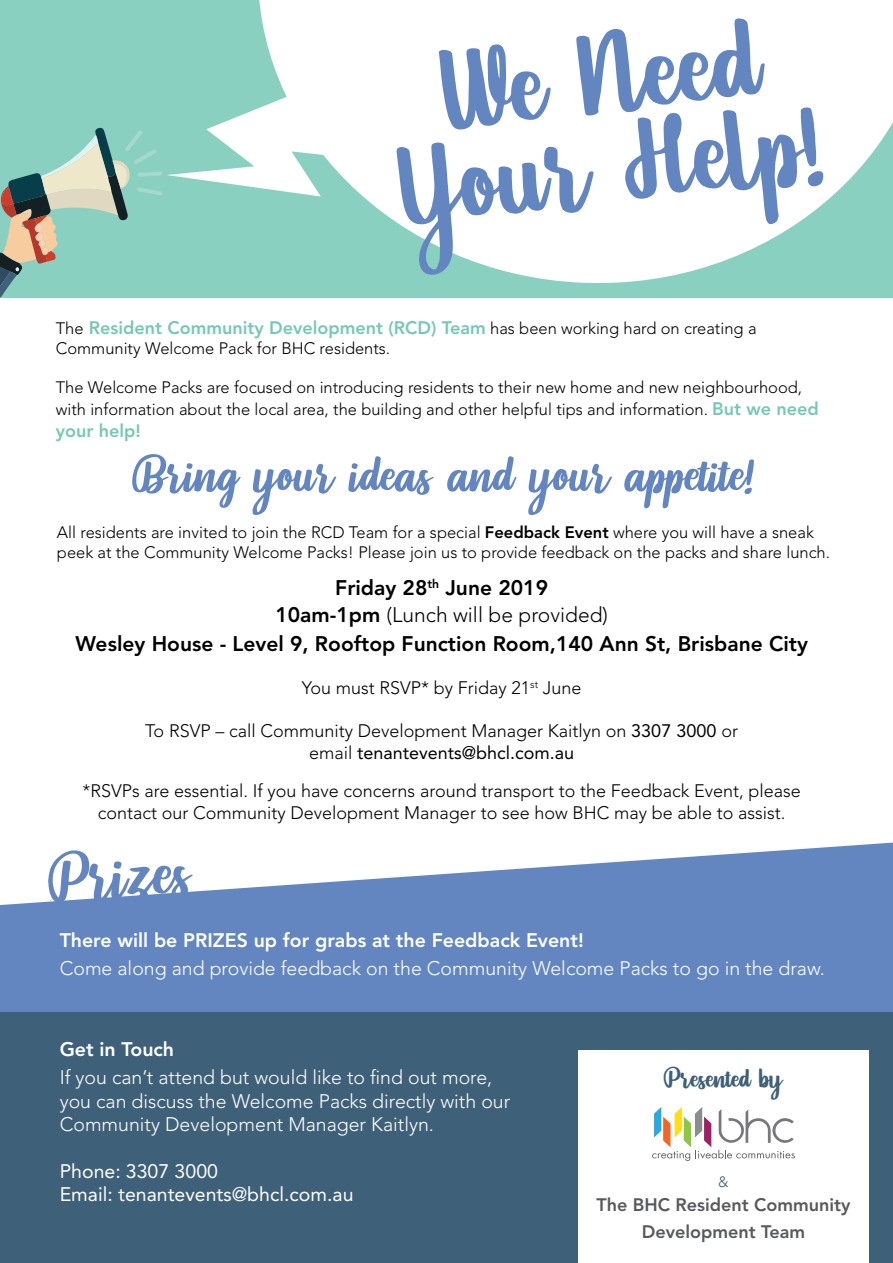
<style>
.page{position:relative;width:893px;height:1263px;background:#fff}
.page>*{position:absolute;margin:0;border:0;box-sizing:border-box;transform-origin:0 0}
.t1{font:121.05px/88.9px "Pintgram";color:#6386c0;text-align:center}
.t2{font:italic 68.7px "Pintgram";color:#6386c0}
.t3{font:italic 52.8px "Pintgram";color:#6386c0}
.t4{font:28.5px "Pintgram";color:#3e6078}
.t5{font:800 21px/27.8px "Avenir LT Pro";color:#000;text-align:center}
.t6{font:300 19.5px/23.4px "Avenir LT Pro";color:#fff}
.t7{font:800 19.5px "Avenir LT Pro";color:#fff}
.t8{font:19.5px/23.4px "Avenir LT Pro";color:#fff}
.t9{font:300 18px/21.6px "Avenir LT Pro";color:#000;text-align:center}
.t10{font:800 18px "Avenir LT Pro";color:#75c9b3}
.t11{font:800 18px/27px "Avenir LT Pro";color:#58595b;text-align:center}
.t12{font:300 16.5px/21.6px "Avenir LT Pro";color:#000}
.t13{font:300 14.85px "Avenir LT Pro";color:#3e6078}
.s1{font-weight:300;font-size:16.5px;color:#000}
.s2{font-weight:800;font-size:18px;color:#75c9b3}
.s3{font-weight:800}
.s4{font-weight:300}
.s5{font-weight:400}
</style>
<div class="page">
<div style="left:0;top:0;width:893px;height:298px;background:#8ad0c1"></div>
<svg style="left:0;top:111px;width:251px;height:187px"></svg>
<svg style="left:251px;top:0;width:642px;height:283px;fill:#fff"></svg>
<svg style="left:0;top:843px;width:893px;height:169px;fill:#6386c0"></svg>
<div style="left:0;top:1012px;width:893px;height:251px;background:#3e6078"></div>
<div style="left:578px;top:1050px;width:291px;height:213px;background:#fff"></div>
<svg style="left:652px;top:1107px;width:143px;height:54px"></svg>
<h1 class="t1" style="left:388px;top:77px;width:424px;rotate:-7deg">We Need<br>Your Help!</h1>
<p class="t10" style="left:56px;top:317px;width:702px"><span class="s1">The</span> Resident Community Development (RCD) Team <span class="s1">has been working hard on creating a</span></p>
<p class="t12" style="left:56px;top:337px;width:336px">Community Welcome Pack for BHC residents.</p>
<p class="t12" style="left:56px;top:377px;width:765px">The Welcome Packs are focused on introducing residents to their new home and new neighbourhood, with information about the local area, the building and other helpful tips and information. <span class="s2">But we need</span></p>
<p class="t10" style="left:56px;top:420px;width:86px">your help!</p>
<h3 class="t3" style="left:131px;top:451px;width:623px">Bring your ideas and your appetite!</h3>
<p class="t12" style="left:57px;top:523px;width:775px;line-height:19.8px">All residents are invited to join the RCD Team for a special <span class="s3">Feedback Event</span> where you will have a sneak peek at the Community Welcome Packs! Please join us to provide feedback on the packs and share lunch.</p>
<p class="t5" style="left:75px;top:574px;width:734px">Friday 28<sup>th</sup> June 2019<br>10am-1pm <span class="s4">(Lunch will be provided)<br></span>Wesley House - Level 9, Rooftop Function Room,140 Ann St, Brisbane City</p>
<p class="t9" style="left:302px;top:677px;width:281px">You must RSVP* by Friday 21<sup>st</sup> June</p>
<p class="t9" style="left:145px;top:720px;width:594px">To RSVP – call Community Development Manager Kaitlyn on <span class="s5">3307 3000</span> or email <span class="s5">tenantevents@bhcl.com.au</span></p>
<p class="t9" style="left:82px;top:780px;width:720px">*RSVPs are essential. If you have concerns around transport to the Feedback Event, please contact our Community Development Manager to see how BHC may be able to assist.</p>
<h2 class="t2" style="left:44px;top:849px;width:144px;rotate:-3deg">Prizes</h2>
<p class="t7" style="left:60px;top:929px;width:526px">There will be PRIZES up for grabs at the Feedback Event!</p>
<p class="t6" style="left:60px;top:956px;width:767px">Come along and provide feedback on the Community Welcome Packs to go in the draw.</p>
<p class="t7" style="left:60px;top:1037px;width:116px">Get in Touch</p>
<p class="t6" style="left:60px;top:1066px;width:452px">If you can’t attend but would like to find out more, you can discuss the Welcome Packs directly with our<br>Community Development Manager Kaitlyn.</p>
<p class="t8" style="left:60px;top:1159px;width:295px">Phone: 3307 3000<br>Email: tenantevents@bhcl.com.au</p>
<h3 class="t4" style="left:664px;top:1065px;width:120px">Presented by</h3>
<p class="t13" style="left:718px;top:1173px;width:12px">&amp;</p>
<p class="t11" style="left:596px;top:1192px;width:255px">The BHC Resident Community<br>Development Team</p>
</div>
